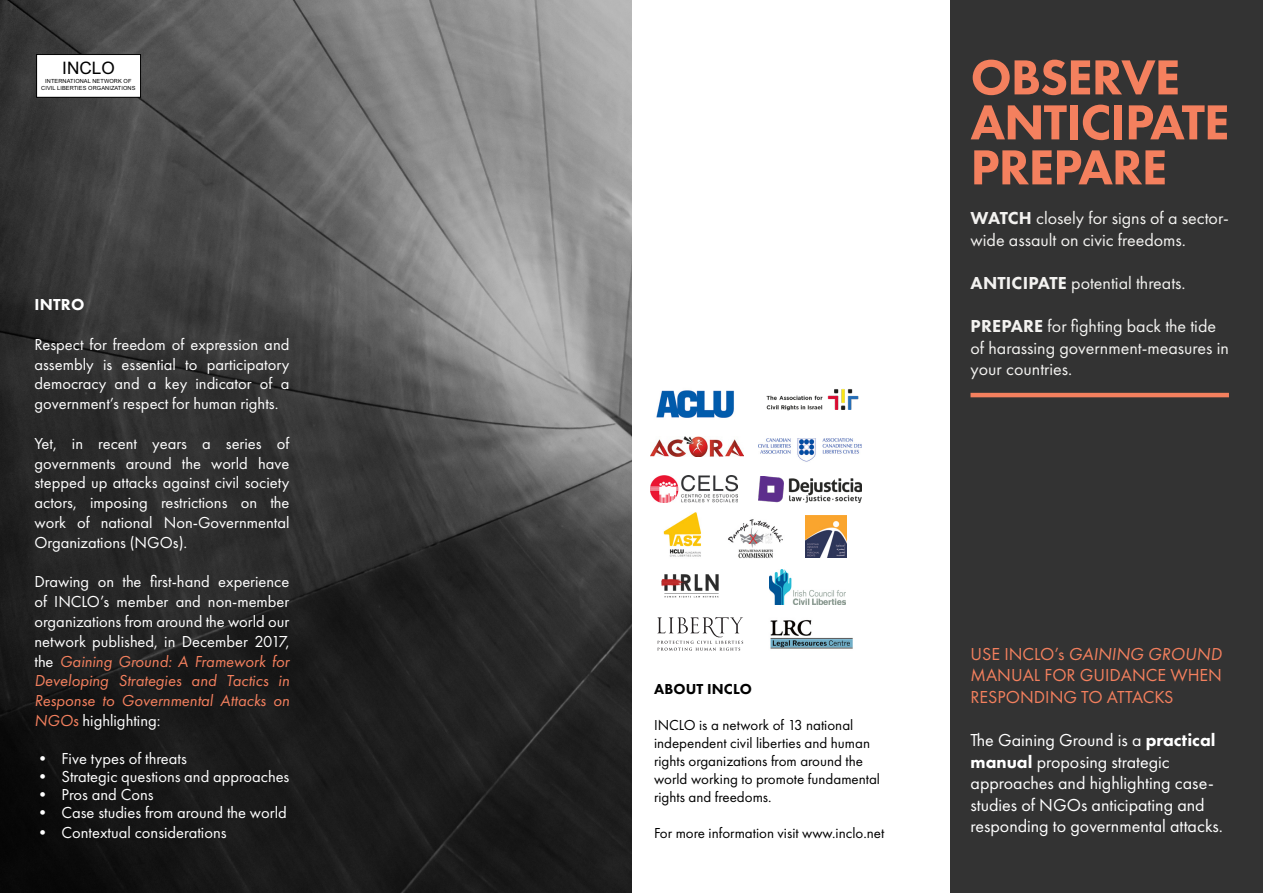
<style>
.page{position:relative;width:1263px;height:893px;background:#fff}
.page>*{position:absolute;margin:0;border:0;box-sizing:border-box;transform-origin:0 0}
.t1{font:800 51px/45px "Futura PT";letter-spacing:-.02em;color:#f4805e}
.t2{font:18px/21.6px "Futura PT";color:#f3f2f0}
.t3{font:18px/21.6px "Futura PT";color:#fff}
.t4{font:18px/21.6px "Futura PT";color:#f4805e;text-align:justify}
.t5{font:17.25px "Arial";color:#000}
.t6{font:16.5px/19.8px "Futura PT";color:#fff;text-align:justify}
.t7{font:800 16.5px "Futura PT";letter-spacing:.01em;color:#fff}
.t8{font:15px/18px "Futura PT";color:#000}
.t9{font:800 15px "Futura PT";letter-spacing:.01em;color:#000}
.t10{font:5.7px/6.8px "Arial";letter-spacing:.015em;color:#000;text-align:center}
.s1{font-style:italic;color:#f4805e}
.s2{font-weight:800}
.s3{font-style:italic}
</style>
<div class="page">
<img style="left:0;top:0;width:631px;height:893px">
<div style="left:949px;top:0;width:314px;height:893px;background:#333"></div>
<hr style="left:970px;top:393px;width:259px;height:4px;background:#f4805e">
<img style="left:770px;top:620px;width:83px;height:29px">
<img style="left:656px;top:390px;width:78px;height:28px">
<img style="left:651px;top:476px;width:87px;height:26px">
<img style="left:759px;top:438px;width:102px;height:24px">
<img style="left:728px;top:519px;width:55px;height:40px">
<img style="left:661px;top:574px;width:58px;height:24px">
<img style="left:805px;top:516px;width:42px;height:42px">
<img style="left:769px;top:570px;width:77px;height:35px">
<img style="left:766px;top:389px;width:93px;height:22px">
<img style="left:663px;top:512px;width:38px;height:45px">
<img style="left:651px;top:436px;width:93px;height:20px">
<img style="left:759px;top:476px;width:102px;height:27px">
<svg style="left:657px;top:617px;width:86px;height:34px"></svg>
<div style="left:37px;top:55px;width:104px;height:42px;background:#fff"></div>
<div style="left:36px;top:54px;width:105px;height:44px;border:1px solid #000"></div>
<p class="t5" style="left:62px;top:56px;width:54px">INCLO</p>
<p class="t10" style="left:41px;top:78px;width:96px">INTERNATIONAL NETWORK OF<br>CIVIL LIBERTIES ORGANIZATIONS</p>
<p class="t7" style="left:35px;top:294px;width:51px">INTRO</p>
<p class="t6" style="left:34px;top:334px;width:256px">Respect for freedom of expression and assembly is essential to participatory democracy and a key indicator of a government’s respect for human rights.</p>
<p class="t6" style="left:34px;top:433px;width:256px">Yet, in recent years a series of governments around the world have stepped up attacks against civil society actors, imposing restrictions on the work of national Non-Governmental Organizations (NGOs).</p>
<p class="t6" style="left:34px;top:572px;width:256px">Drawing on the first-hand experience of INCLO’s member and non-member organizations from around the world our network published, in December 2017, the <span class="s1">Gaining Ground: A Framework for Developing Strategies and Tactics in Response to Governmental Attacks on NGOs</span> highlighting:</p>
<p class="t6" style="left:34px;top:748px;width:154px">• Five types of threats</p>
<p class="t6" style="left:34px;top:766px;width:256px">• Strategic questions and approaches</p>
<p class="t6" style="left:34px;top:784px;width:121px">• Pros and Cons</p>
<p class="t6" style="left:34px;top:802px;width:254px">• Case studies from around the world</p>
<p class="t6" style="left:34px;top:822px;width:194px">• Contextual considerations</p>
<h1 class="t1" style="left:970px;top:54px;width:261px">OBSERVE<br>ANTICIPATE<br>PREPARE</h1>
<p class="t2" style="left:970px;top:207px;width:260px"><span class="s2">WATCH</span> closely for signs of a sector&shy;wide assault on civic freedoms.</p>
<p class="t2" style="left:971px;top:272px;width:217px"><span class="s2">ANTICIPATE</span> potential threats.</p>
<p class="t2" style="left:970px;top:315px;width:260px"><span class="s2">PREPARE</span> for fighting back the tide of harassing government-measures in your countries.</p>
<p class="t9" style="left:654px;top:680px;width:99px">ABOUT INCLO</p>
<p class="t8" style="left:654px;top:716px;width:228px">INCLO is a network of 13 national independent civil liberties and human rights organizations from around the world working to promote fundamental rights and freedoms.</p>
<p class="t8" style="left:654px;top:824px;width:232px">For more information visit www.inclo.net</p>
<p class="t4" style="left:970px;top:643px;width:253px">USE INCLO’s <span class="s3">GAINING GROUND </span>MANUAL FOR GUIDANCE WHEN RESPONDING TO ATTACKS</p>
<p class="t3" style="left:970px;top:729px;width:254px">The Gaining Ground is a <span class="s2">practical manual</span> proposing strategic approaches and highlighting case&shy;studies of NGOs anticipating and responding to governmental attacks.</p>
</div>
